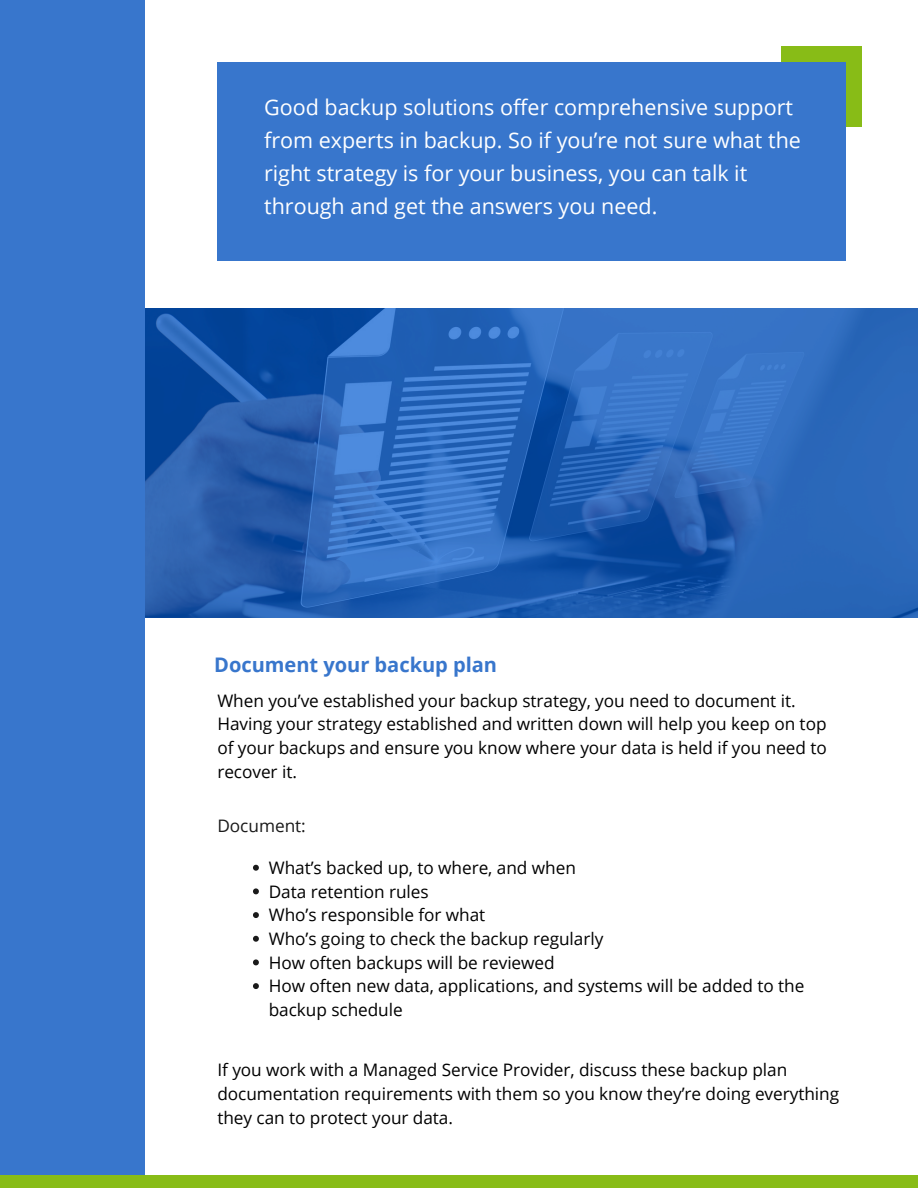
<style>
.page{position:relative;width:918px;height:1188px;background:#fff}
.page>*{position:absolute;margin:0;border:0;box-sizing:border-box;transform-origin:0 0}
.t1{font:21.45px/32.8px "Open Sans";color:#fff}
.t2{font:700 20.1px "Open Sans";color:#3876cc}
.t3{font:17.25px/23.7px "Open Sans";letter-spacing:-.005em;color:#000}
.t4{font:17.25px "Open Sans";color:#1a1a1a}
</style>
<div class="page">
<div style="left:1px;top:1px;width:144px;height:1187px;background:#3876cc"></div>
<div style="left:0;top:1175px;width:918px;height:13px;background:#88bc17"></div>
<div style="left:781px;top:46px;width:81px;height:81px;background:#88bc17"></div>
<div style="left:217px;top:63px;width:629px;height:198px;background:#3876cc"></div>
<svg style="left:253px;top:865px;width:6px;height:6px"></svg>
<svg style="left:253px;top:888px;width:6px;height:6px"></svg>
<svg style="left:253px;top:912px;width:6px;height:6px"></svg>
<svg style="left:253px;top:936px;width:6px;height:6px"></svg>
<svg style="left:253px;top:959px;width:6px;height:6px"></svg>
<svg style="left:253px;top:983px;width:6px;height:6px"></svg>
<svg style="left:145px;top:308px;width:773px;height:310px;background:#2864b6"></svg>
<p class="t1" style="left:264px;top:91px;width:538px">Good backup solutions offer comprehensive support from experts in backup. So if you’re not sure what the right strategy is for your business, you can talk it through and get the answers you need.</p>
<p class="t2" style="left:214px;top:650px;width:284px">Document your backup plan</p>
<p class="t3" style="left:217px;top:688px;width:611px">When you’ve established your backup strategy, you need to document it.<br>Having your strategy established and written down will help you keep on top of your backups and ensure you know where your data is held if you need to recover it.</p>
<p class="t4" style="left:217px;top:814px;width:90px">Document:</p>
<h2 class="t3" style="left:269px;top:855px;width:309px">What’s backed up, to where, and when</h2>
<p class="t3" style="left:269px;top:879px;width:161px">Data retention rules</p>
<h1 class="t3" style="left:269px;top:903px;width:218px">Who’s responsible for what</h1>
<p class="t3" style="left:269px;top:926px;width:336px">Who’s going to check the backup regularly</p>
<p class="t3" style="left:269px;top:950px;width:287px">How often backups will be reviewed</p>
<p class="t3" style="left:269px;top:974px;width:537px">How often new data, applications, and systems will be added to the backup schedule</p>
<p class="t3" style="left:217px;top:1058px;width:623px">If you work with a Managed Service Provider, discuss these backup plan documentation requirements with them so you know they’re doing everything they can to protect your data.</p>
</div>
